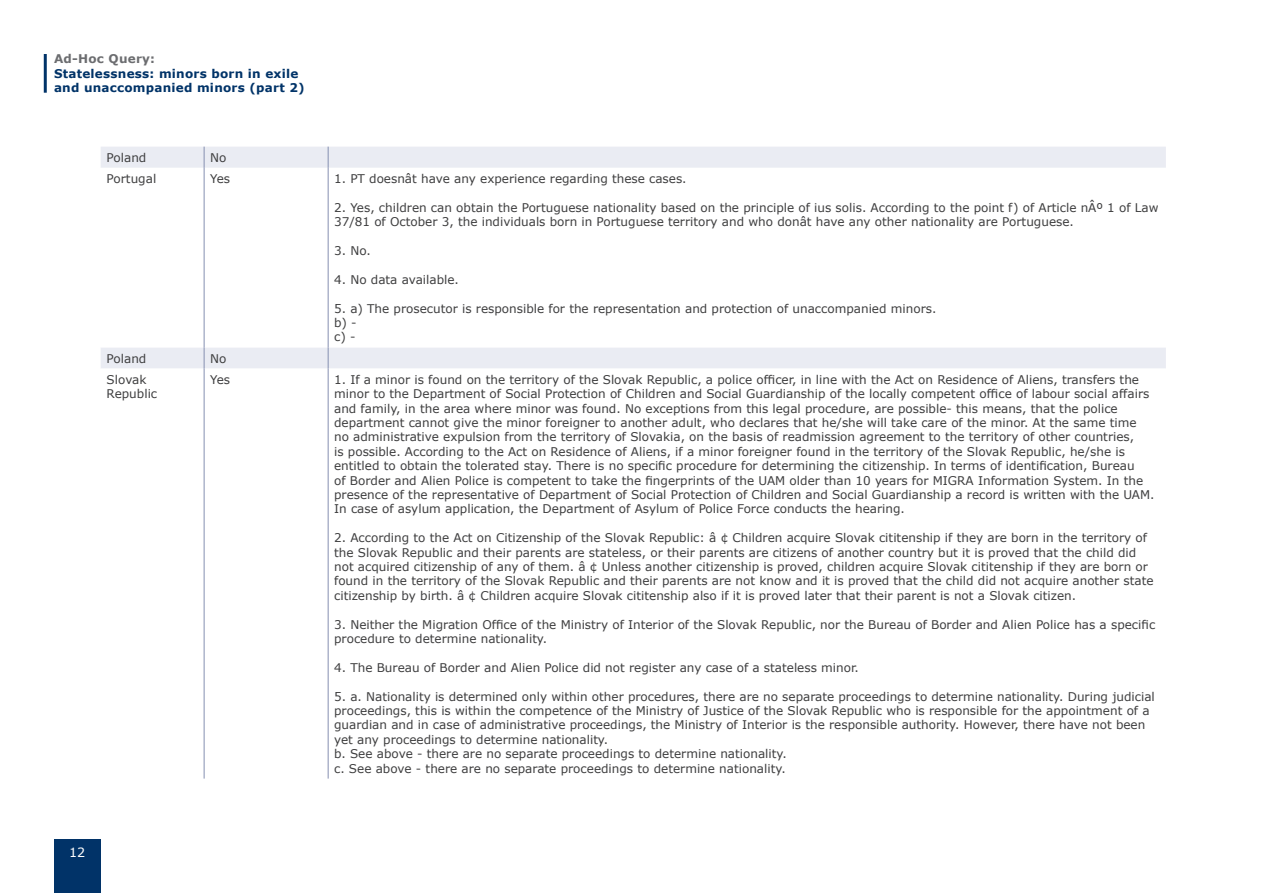
<style>
.page{position:relative;width:1263px;height:893px;background:#fff}
.page>*{position:absolute;margin:0;border:0;box-sizing:border-box;transform-origin:0 0}
.t1{font:12.75px "Verdana";color:#fff}
.Tabeller_innehåll{font:12px/14.4px "Verdana";color:#3e3e3f}
.t2{font:700 12px/14.4px "Verdana";letter-spacing:.02em;color:#013368}
.t3{font:700 12px "Verdana";letter-spacing:.02em;color:#6c6d70}
</style>
<div class="page">
<div style="left:54px;top:839px;width:47px;height:54px;background:#013368"></div>
<hr style="left:44px;top:54px;width:3px;height:39px;background:#013368">
<div style="left:101px;top:147px;width:1065px;height:222px;background:#eaecf3"></div>
<svg style="left:101px;top:168px;width:1065px;height:179px"></svg>
<svg style="left:204px;top:147px;width:1px;height:21px"></svg>
<svg style="left:328px;top:147px;width:1px;height:21px"></svg>
<hr style="left:204px;top:168px;width:1px;height:179px;background:#858fb1">
<hr style="left:328px;top:168px;width:1px;height:179px;background:#858fb1">
<svg style="left:204px;top:347px;width:1px;height:22px"></svg>
<svg style="left:328px;top:347px;width:1px;height:22px"></svg>
<hr style="left:204px;top:369px;width:1px;height:410px;background:#858fb1">
<hr style="left:328px;top:369px;width:1px;height:410px;background:#858fb1">
<p class="t3" style="left:54px;top:50px;width:103px">Ad-Hoc Query:</p>
<p class="t2" style="left:54px;top:66px;width:252px">Statelessness: minors born in exile and unaccompanied minors (part 2)</p>
<p class="Tabeller_innehåll" style="left:107px;top:150px;width:41px">Poland</p>
<p class="Tabeller_innehåll" style="left:210px;top:150px;width:18px">No</p>
<p class="Tabeller_innehåll" style="left:107px;top:171px;width:51px">Portugal</p>
<p class="Tabeller_innehåll" style="left:210px;top:171px;width:22px">Yes</p>
<p class="Tabeller_innehåll" style="left:334px;top:171px;width:354px">1. PT doesnât have any experience regarding these cases.</p>
<p class="Tabeller_innehåll" style="left:334px;top:200px;width:826px">2. Yes, children can obtain the Portuguese nationality based on the principle of ius solis. According to the point f) of Article nÂº 1 of Law<br>37/81 of October 3, the individuals born in Portuguese territory and who donât have any other nationality are Portuguese.</p>
<p class="Tabeller_innehåll" style="left:334px;top:243px;width:38px">3. No.</p>
<p class="Tabeller_innehåll" style="left:334px;top:272px;width:126px">4. No data available.</p>
<p class="Tabeller_innehåll" style="left:334px;top:301px;width:604px">5. a) The prosecutor is responsible for the representation and protection of unaccompanied minors.</p>
<p class="Tabeller_innehåll" style="left:334px;top:315px;width:24px">b) -</p>
<p class="Tabeller_innehåll" style="left:334px;top:330px;width:23px">c) -</p>
<p class="Tabeller_innehåll" style="left:107px;top:351px;width:41px">Poland</p>
<p class="Tabeller_innehåll" style="left:210px;top:351px;width:18px">No</p>
<p class="Tabeller_innehåll" style="left:107px;top:372px;width:52px">Slovak<br>Republic</p>
<p class="Tabeller_innehåll" style="left:210px;top:372px;width:22px">Yes</p>
<p class="Tabeller_innehåll" style="left:334px;top:372px;width:822px">1. If a minor is found on the territory of the Slovak Republic, a police officer, in line with the Act on Residence of Aliens, transfers the minor to the Department of Social Protection of Children and Social Guardianship of the locally competent office of labour social affairs and family, in the area where minor was found. No exceptions from this legal procedure, are possible- this means, that the police department cannot give the minor foreigner to another adult, who declares that he/she will take care of the minor. At the same time<br>no administrative expulsion from the territory of Slovakia, on the basis of readmission agreement to the territory of other countries,<br>is possible. According to the Act on Residence of Aliens, if a minor foreigner found in the territory of the Slovak Republic, he/she is entitled to obtain the tolerated stay. There is no specific procedure for determining the citizenship. In terms of identification, Bureau<br>of Border and Alien Police is competent to take the fingerprints of the UAM older than 10 years for MIGRA Information System. In the presence of the representative of Department of Social Protection of Children and Social Guardianship a record is written with the UAM.<br>In case of asylum application, the Department of Asylum of Police Force conducts the hearing.</p>
<p class="Tabeller_innehåll" style="left:334px;top:530px;width:821px">2. According to the Act on Citizenship of the Slovak Republic: â ¢ Children acquire Slovak cititenship if they are born in the territory of the Slovak Republic and their parents are stateless, or their parents are citizens of another country but it is proved that the child did not acquired citizenship of any of them. â ¢ Unless another citizenship is proved, children acquire Slovak cititenship if they are born or found in the territory of the Slovak Republic and their parents are not know and it is proved that the child did not acquire another state citizenship by birth. â ¢ Children acquire Slovak cititenship also if it is proved later that their parent is not a Slovak citizen.</p>
<p class="Tabeller_innehåll" style="left:334px;top:617px;width:823px">3. Neither the Migration Office of the Ministry of Interior of the Slovak Republic, nor the Bureau of Border and Alien Police has a specific procedure to determine nationality.</p>
<p class="Tabeller_innehåll" style="left:334px;top:660px;width:526px">4. The Bureau of Border and Alien Police did not register any case of a stateless minor.</p>
<p class="Tabeller_innehåll" style="left:334px;top:689px;width:822px">5. a. Nationality is determined only within other procedures, there are no separate proceedings to determine nationality. During judicial proceedings, this is within the competence of the Ministry of Justice of the Slovak Republic who is responsible for the appointment of a guardian and in case of administrative proceedings, the Ministry of Interior is the responsible authority. However, there have not been yet any proceedings to determine nationality.</p>
<p class="Tabeller_innehåll" style="left:334px;top:746px;width:454px">b. See above - there are no separate proceedings to determine nationality.</p>
<p class="Tabeller_innehåll" style="left:334px;top:761px;width:453px">c. See above - there are no separate proceedings to determine nationality.</p>
<p class="t1" style="left:69px;top:844px;width:18px">12</p>
</div>
